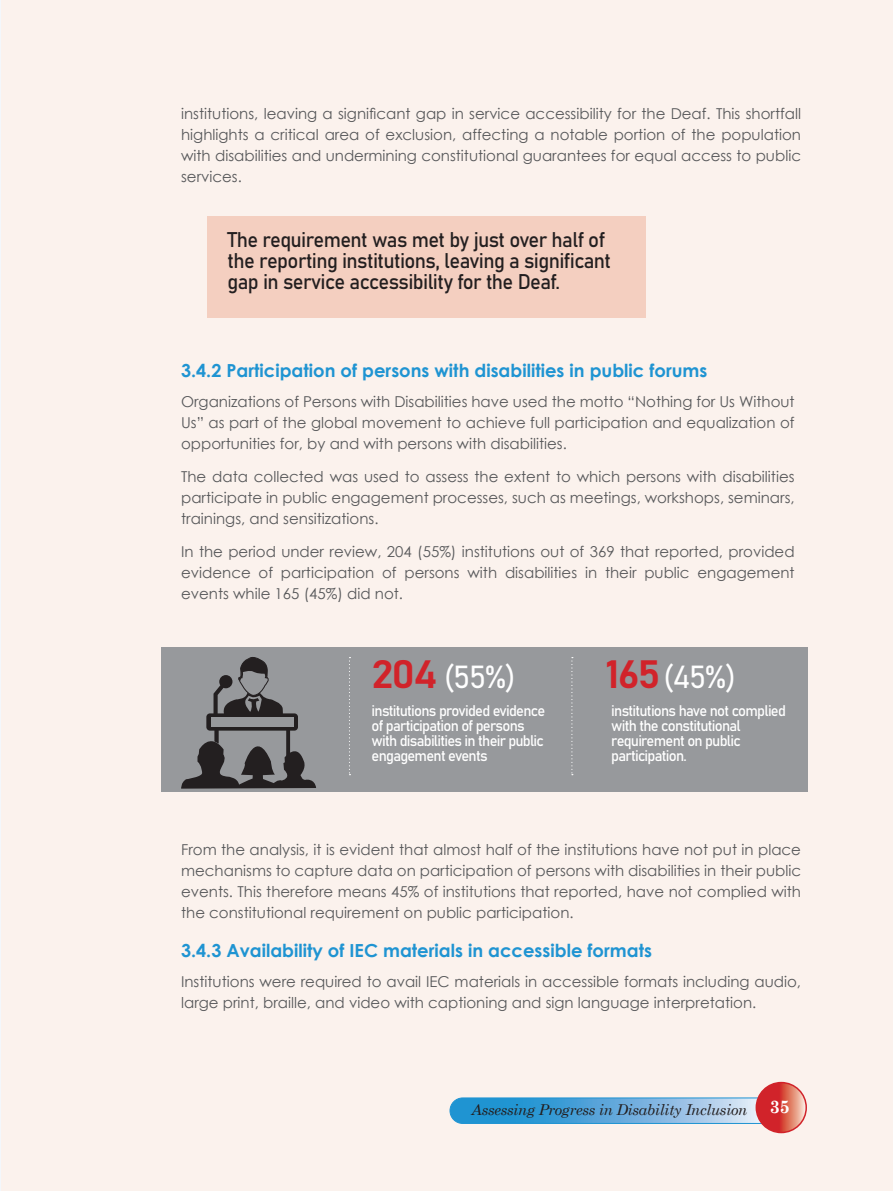
<style>
.page{position:relative;width:893px;height:1191px;background:#fff}
.page>*{position:absolute;margin:0;border:0;box-sizing:border-box;transform-origin:0 0}
.t1{font:39px "Bahnschrift";color:#d1232a;scale:1.1 1}
.t2{font:31.5px "Bahnschrift";color:#fff}
.t3{font:21px/21px "Bahnschrift";letter-spacing:-.03em;color:#231f20;scale:.96 1}
.Heading_3{font:700 18px "Century Gothic";color:#1f94d2}
.t4{font:700 18px "Century Schoolbook";color:#fff}
.t5{font:15.3px/15px "Bahnschrift";letter-spacing:-.05em;color:#fff;scale:.96 1}
.t6{font:15px/21px "Century Gothic";color:#57585a;text-align:justify}
.t7{font:italic 15px "Century Schoolbook";letter-spacing:-.02em;color:#231f20}
.s1{font-size:39px;color:#d1232a}
</style>
<div class="page">
<hr style="left:0;top:0;width:1px;height:1191px;background:#f3f7fb">
<div style="left:1px;top:0;width:892px;height:1191px;background:#fbf2ed"></div>
<div style="left:161px;top:647px;width:646px;height:145px;background:#97999c"></div>
<div style="left:207px;top:217px;width:439px;height:101px;background:#f4cfc0"></div>
<svg style="left:571px;top:657px;width:2px;height:118px"></svg>
<svg style="left:349px;top:657px;width:1px;height:118px"></svg>
<svg style="left:181px;top:657px;width:135px;height:131px"></svg>
<svg style="left:450px;top:1098px;width:323px;height:25px;background:#65aedd"></svg>
<div style="left:450px;top:1097px;width:323px;height:26px;border:1px solid #1f94d2;border-radius:13px"></div>
<svg style="left:756px;top:1082px;width:50px;height:50px;background:#d95049"></svg>
<div style="left:755px;top:1081px;width:52px;height:52px;border:2px solid #d1232a;border-radius:50%"></div>
<p class="t6" style="left:181px;top:103px;width:621px">institutions, leaving a significant gap in service accessibility for the Deaf. This shortfall highlights a critical area of exclusion, affecting a notable portion of the population with disabilities and undermining constitutional guarantees for equal access to public services.</p>
<p class="t3" style="left:228px;top:228px;width:401px">The requirement was met by just over half of the reporting institutions, leaving a significant gap in service accessibility for the Deaf.</p>
<p class="Heading_3" style="left:181px;top:356px;width:528px">3.4.2 Participation of persons with disabilities in public forums</p>
<p class="t6" style="left:181px;top:390px;width:615px">Organizations of Persons with Disabilities have used the motto “Nothing for Us Without Us” as part of the global movement to achieve full participation and equalization of opportunities for, by and with persons with disabilities.</p>
<p class="t6" style="left:181px;top:465px;width:615px">The data collected was used to assess the extent to which persons with disabilities participate in public engagement processes, such as meetings, workshops, seminars, trainings, and sensitizations.</p>
<p class="t6" style="left:181px;top:540px;width:615px">In the period under review, 204 (55%) institutions out of 369 that reported, provided evidence of participation of persons with disabilities in their public engagement events while 165 (45%) did not.</p>
<p class="t1" style="left:372px;top:645px;width:61px">204</p>
<p class="t2" style="left:444px;top:653px;width:74px">(55%)</p>
<p class="t5" style="left:372px;top:702px;width:182px">institutions provided evidence of participation of persons with disabilities in their public engagement events</p>
<p class="t5" style="left:611px;top:702px;width:183px">institutions have not complied with the constitutional requirement on public participation.</p>
<p class="t2" style="left:606px;top:653px;width:132px"><span class="s1">165</span>(45%)</p>
<p class="t6" style="left:181px;top:839px;width:621px">From the analysis, it is evident that almost half of the institutions have not put in place mechanisms to capture data on participation of persons with disabilities in their public events. This therefore means 45% of institutions that reported, have not complied with the constitutional requirement on public participation.</p>
<p class="Heading_3" style="left:181px;top:937px;width:472px">3.4.3 Availability of IEC materials in accessible formats</p>
<p class="t6" style="left:181px;top:971px;width:621px">Institutions were required to avail IEC materials in accessible formats including audio, large print, braille, and video with captioning and sign language interpretation.</p>
<p class="t7" style="left:471px;top:1098px;width:277px">Assessing Progress in Disability Inclusion</p>
<p class="t4" style="left:770px;top:1092px;width:22px">35</p>
</div>
